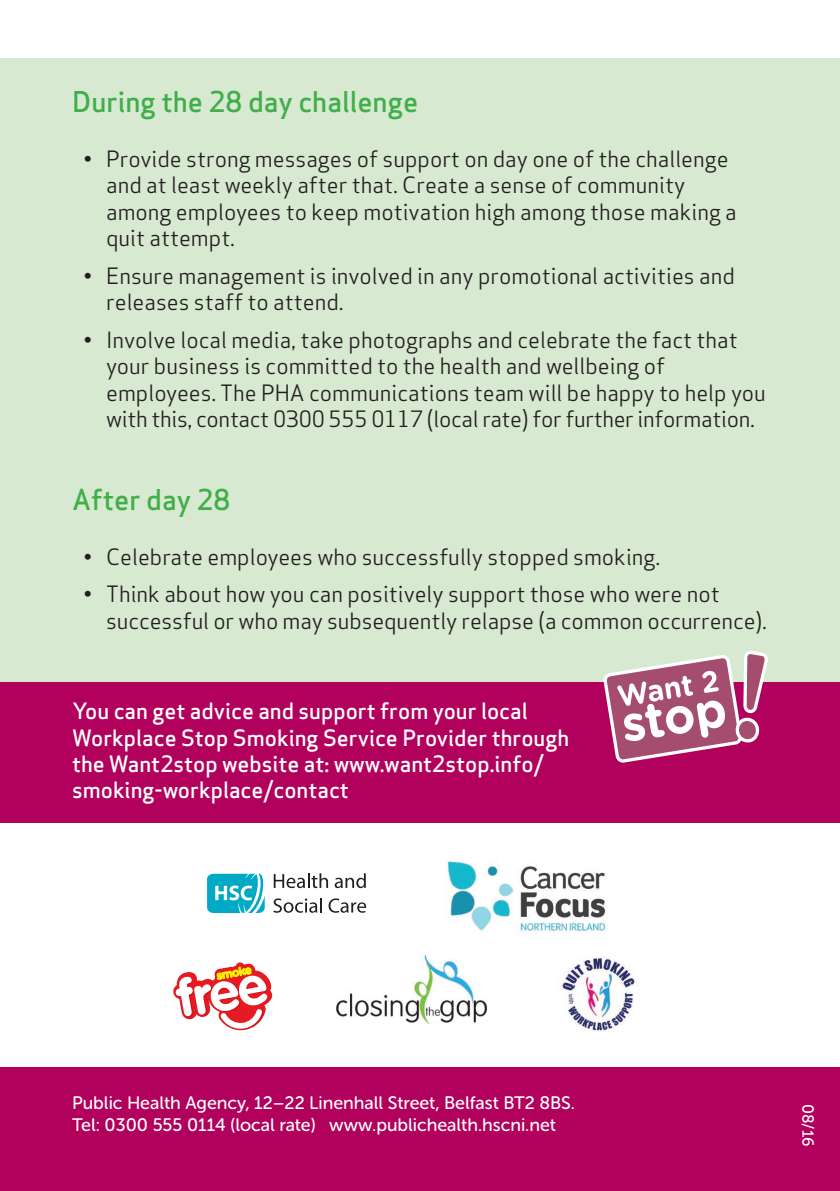
<style>
.page{position:relative;width:840px;height:1191px;background:#fff}
.page>*{position:absolute;margin:0;border:0;box-sizing:border-box;transform-origin:0 0}
.t1{font:500 28px "Apex Sans";color:#40ae49}
.t2{font:22px/26.4px "Apex Sans Book T";color:#231f20}
.t3{font:500 22px/26.4px "Apex Sans";color:#fff}
.t4{font:18px/21.6px "Museo Sans Rounded 500";color:#fff}
.t5{font:16px "Museo Sans Rounded 500";color:#fff}
</style>
<div class="page">
<hr style="left:839px;top:483px;width:1px;height:708px;background:#d8e9d2">
<div style="left:0;top:1067px;width:839px;height:124px;background:#b1015c"></div>
<div style="left:0;top:58px;width:839px;height:747px;background:#d8e9d2"></div>
<div style="left:0;top:682px;width:839px;height:140px;background:#b1015c"></div>
<svg style="left:603px;top:651px;width:164px;height:111px"></svg>
<svg style="left:273px;top:873px;width:55px;height:15px"></svg>
<svg style="left:334px;top:873px;width:31px;height:15px"></svg>
<svg style="left:273px;top:898px;width:49px;height:14px"></svg>
<svg style="left:328px;top:898px;width:38px;height:14px"></svg>
<svg style="left:207px;top:873px;width:58px;height:40px"></svg>
<img style="left:447px;top:861px;width:160px;height:73px">
<img style="left:336px;top:954px;width:152px;height:69px">
<img style="left:561px;top:956px;width:75px;height:75px">
<svg style="left:173px;top:962px;width:100px;height:69px"></svg>
<p class="t1" style="left:72px;top:77px;width:347px">During the 28 day challenge</p>
<p class="t2" style="left:106px;top:145px;width:632px;text-indent:-23px">• Provide strong messages of support on day one of the challenge and at least weekly after that. Create a sense of community among employees to keep motivation high among those making a quit attempt.</p>
<p class="t2" style="left:106px;top:262px;width:629px;text-indent:-23px">• Ensure management is involved in any promotional activities and releases staff to attend.</p>
<p class="t2" style="left:106px;top:326px;width:661px;text-indent:-23px">• Involve local media, take photographs and celebrate the fact that your business is committed to the health and wellbeing of employees. The PHA communications team will be happy to help you with this, contact 0300 555 0117 (local rate) for further information.</p>
<p class="t1" style="left:72px;top:475px;width:160px">After day 28</p>
<p class="t2" style="left:83px;top:543px;width:578px">• Celebrate employees who successfully stopped smoking.</p>
<p class="t2" style="left:106px;top:581px;width:662px;text-indent:-23px">• Think about how you can positively support those who were not successful or who may subsequently relapse (a common occurrence).</p>
<p class="t3" style="left:72px;top:695px;width:498px">You can get advice and support from your local Workplace Stop Smoking Service Provider through the Want2stop website at: www.want2stop.info/ smoking-workplace/contact</p>
<p class="t4" style="left:72px;top:1092px;width:504px">Public Health Agency, 12–22 Linenhall Street, Belfast BT2 8BS.<br>Tel: 0300 555 0114 (local rate) www.publichealth.hscni.net</p>
<p class="t5" style="left:816px;top:1103px;width:44px;rotate:90deg">08/16</p>
</div>
